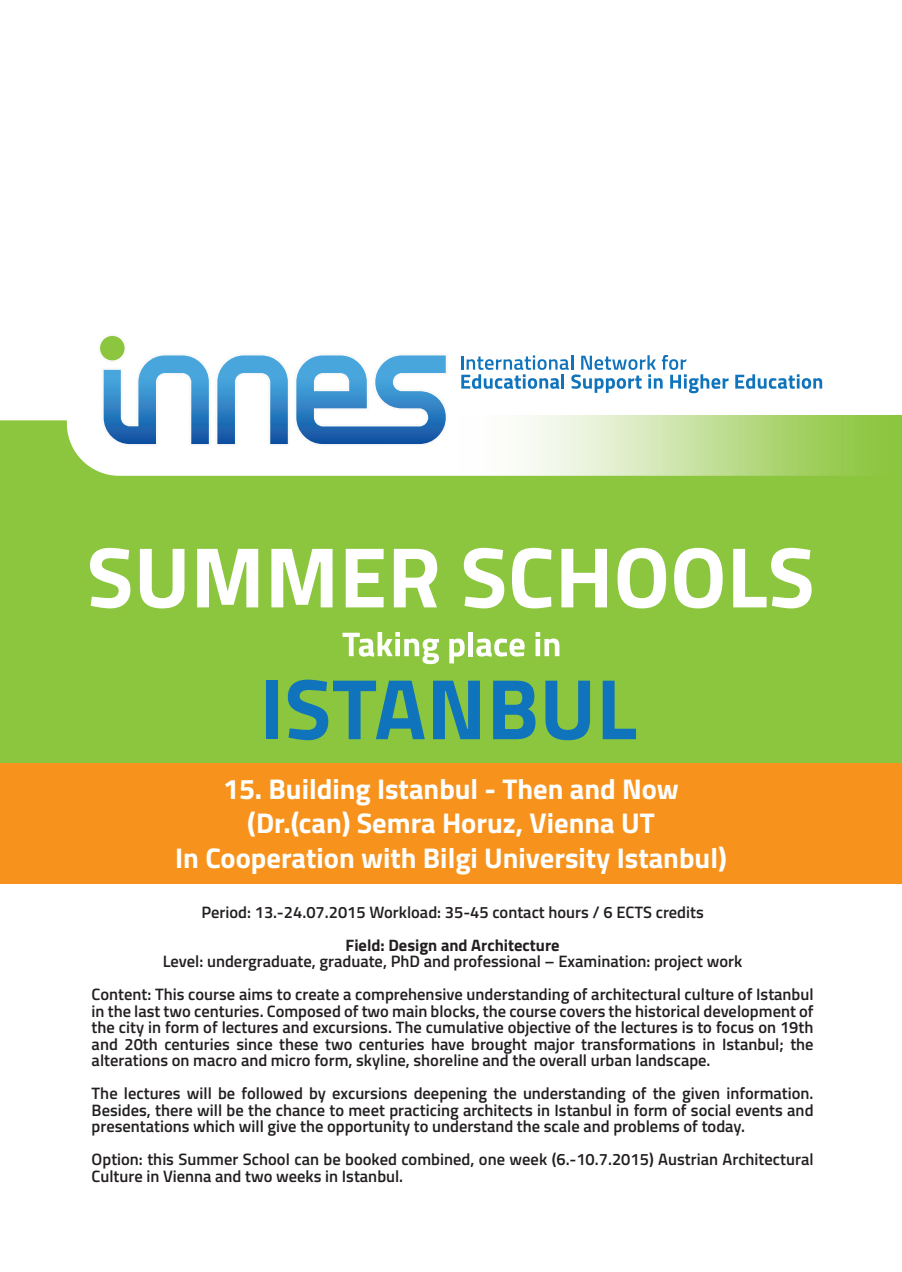
<style>
.page{position:relative;width:902px;height:1272px;background:#fff}
.page>*{position:absolute;margin:0;border:0;box-sizing:border-box;transform-origin:0 0}
.t1{font:700 86.1px "Titillium";letter-spacing:.005em;color:#fff}
.t2{font:700 28.5px/34.2px "Titillium";color:#fff;text-align:center}
.t3{font:600 16.5px/16.5px "Titillium";color:#231f20;text-align:justify}
.t4{font:700 16.5px "Titillium";color:#231f20}
</style>
<div class="page">
<div style="left:0;top:142px;width:901px;height:635px;background:#8bc63e"></div>
<div style="left:0;top:124px;width:901px;height:358px;background:#fff"></div>
<div style="left:455px;top:415px;width:446px;height:94px;background:linear-gradient(to right,#fff,#89c338)"></div>
<svg style="left:98px;top:334px;width:29px;height:28px"></svg>
<svg style="left:101px;top:353px;width:345px;height:67px"></svg>
<div style="left:100px;top:336px;width:24px;height:24px;background:#8bc63e;border-radius:50%"></div>
<svg style="left:461px;top:355px;width:267px;height:38px"></svg>
<svg style="left:735px;top:374px;width:87px;height:15px"></svg>
<svg style="left:0;top:420px;width:901px;height:89px"></svg>
<div style="left:0;top:763px;width:901px;height:120px;background:#f7931d"></div>
<svg style="left:342px;top:632px;width:97px;height:32px"></svg>
<svg style="left:449px;top:638px;width:15px;height:25px"></svg>
<div style="left:468px;top:632px;width:5px;height:24px;background:#fff"></div>
<svg style="left:476px;top:638px;width:48px;height:18px"></svg>
<svg style="left:535px;top:632px;width:24px;height:24px"></svg>
<div style="left:266px;top:680px;width:12px;height:59px;background:#1074bc"></div>
<svg style="left:288px;top:679px;width:137px;height:61px"></svg>
<svg style="left:433px;top:680px;width:47px;height:59px"></svg>
<svg style="left:493px;top:680px;width:42px;height:59px"></svg>
<svg style="left:545px;top:680px;width:45px;height:60px"></svg>
<svg style="left:602px;top:680px;width:34px;height:59px"></svg>
<h1 class="t1" style="left:87px;top:511px;width:729px">SUMMER SCHOOLS</h1>
<h2 class="t2" style="left:175px;top:770px;width:553px">15. Building Istanbul - Then and Now (Dr.(can) Semra Horuz, Vienna UT<br>In Cooperation with Bilgi University Istanbul)</h2>
<p class="t3" style="left:201px;top:902px;width:504px">Period: 13.-24.07.2015 Workload: 35-45 contact hours / 6 ECTS credits</p>
<p class="t4" style="left:345px;top:932px;width:215px">Field: Design and Architecture</p>
<p class="t3" style="left:92px;top:944px;width:723px;line-height:33px;text-align:center">Level: undergraduate, graduate, PhD and professional – Examination: project work<br>Content: This course aims to create a comprehensive understanding of architectural culture of Istanbul</p>
<p class="t3" style="left:92px;top:1001px;width:723px">in the last two centuries. Composed of two main blocks, the course covers the historical development of the city in form of lectures and excursions. The cumulative objective of the lectures is to focus on 19th and 20th centuries since these two centuries have brought major transformations in Istanbul; the alterations on macro and micro form, skyline, shoreline and the overall urban landscape.</p>
<p class="t3" style="left:92px;top:1084px;width:723px">The lectures will be followed by excursions deepening the understanding of the given information.<br>Besides, there will be the chance to meet practicing architects in Istanbul in form of social events and presentations which will give the opportunity to understand the scale and problems of today.</p>
<p class="t3" style="left:92px;top:1150px;width:723px">Option: this Summer School can be booked combined, one week (6.-10.7.2015) Austrian Architectural<br>Culture in Vienna and two weeks in Istanbul.</p>
</div>
